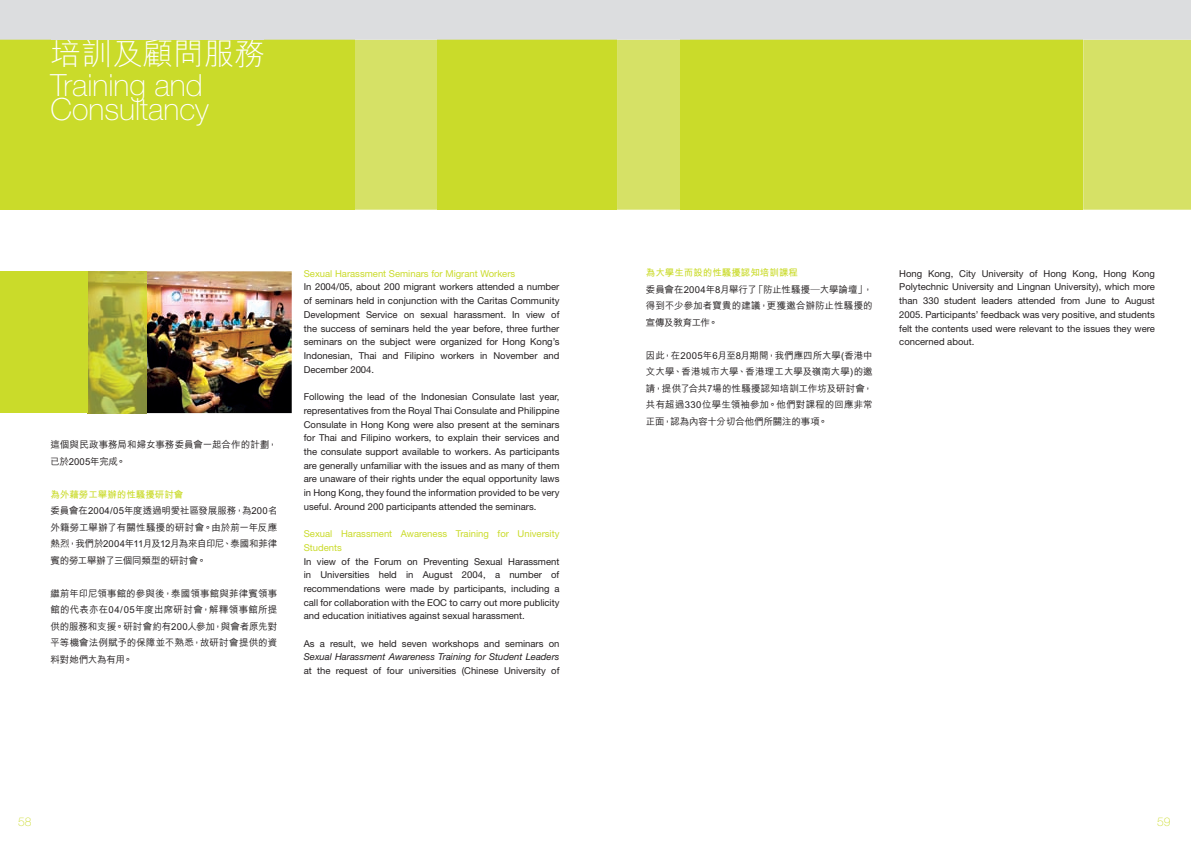
<style>
.page{position:relative;width:1191px;height:842px;background:#fff}
.page>*{position:absolute;margin:0;border:0;box-sizing:border-box;transform-origin:0 0}
.t1{font:100 30.6px/24.5px "Helvetica Neue";color:#fff}
.t2{font:300 30.6px "M Hei";color:#fff}
.t3{font:100 12px "Helvetica Neue";color:#cadb2a}
.t4{font:9.5px/13.7px "Helvetica Neue";color:#231f20;text-align:justify}
.t5{font:500 9.5px/16.5px "M Hei";letter-spacing:-.005em;color:#231f20;text-align:justify}
.t6{font:9.5px/13.7px "Helvetica Neue";color:#cadb2a}
.t7{font:italic 9.5px "Helvetica Neue";color:#231f20}
.t8{font:700 9.5px "M Hei";color:#cadb2a}
</style>
<div class="page">
<div style="left:0;top:40px;width:354px;height:170px;background:#cadb2a"></div>
<div style="left:354px;top:40px;width:837px;height:170px;background:#d6e166"></div>
<div style="left:438px;top:40px;width:179px;height:170px;background:#cadb2a"></div>
<div style="left:680px;top:40px;width:403px;height:170px;background:#cadb2a"></div>
<img style="left:146px;top:271px;width:146px;height:142px">
<div style="left:0;top:271px;width:88px;height:142px;background:#cadb2a"></div>
<img style="left:88px;top:271px;width:58px;height:142px">
<div style="left:0;top:0;width:1191px;height:40px;background:#dcdddf"></div>
<hr style="left:52px;top:39px;width:212px;height:1px;background:#dcdddf">
<h1 class="t2" style="left:50px;top:38px;width:216px">培訓及顧問服務</h1>
<h1 class="t1" style="left:50px;top:73px;width:160px">Training and<br>Consultancy</h1>
<p class="t5" style="left:50px;top:437px;width:228px">這個與民政事務局和婦女事務委員會一起合作的計劃，已於2005年完成。</p>
<p class="t8" style="left:50px;top:489px;width:135px">為外藉勞工舉辦的性騷擾研討會</p>
<p class="t5" style="left:50px;top:503px;width:228px">委員會在2004/05年度透過明愛社區發展服務，為200名外籍勞工舉辦了有關性騷擾的研討會。由於前一年反應熱烈，我們於2004年11月及12月為來自印尼、泰國和菲律賓的勞工舉辦了三個同類型的研討會。</p>
<p class="t5" style="left:50px;top:585px;width:228px">繼前年印尼領事館的參與後，泰國領事館與菲律賓領事館的代表亦在04/05年度出席研討會，解釋領事館所提供的服務和支援。研討會約有200人參加，與會者原先對平等機會法例賦予的保障並不熟悉，故研討會提供的資料對她們大為有用。</p>
<p class="t6" style="left:304px;top:266px;width:213px">Sexual Harassment Seminars for Migrant Workers</p>
<p class="t4" style="left:304px;top:280px;width:257px">In 2004/05, about 200 migrant workers attended a number of seminars held in conjunction with the Caritas Community Development Service on sexual harassment. In view of the success of seminars held the year before, three further seminars on the subject were organized for Hong Kong’s Indonesian, Thai and Filipino workers in November and December 2004.</p>
<p class="t4" style="left:304px;top:390px;width:257px">Following the lead of the Indonesian Consulate last year, representatives from the Royal Thai Consulate and Philippine Consulate in Hong Kong were also present at the seminars for Thai and Filipino workers, to explain their services and the consulate support available to workers. As participants are generally unfamiliar with the issues and as many of them are unaware of their rights under the equal opportunity laws in Hong Kong, they found the information provided to be very useful. Around 200 participants attended the seminars.</p>
<p class="t6" style="left:304px;top:527px;width:257px">Sexual Harassment Awareness Training for University<br>Students</p>
<p class="t4" style="left:304px;top:554px;width:257px">In view of the Forum on Preventing Sexual Harassment in Universities held in August 2004, a number of recommendations were made by participants, including a call for collaboration with the EOC to carry out more publicity and education initiatives against sexual harassment.</p>
<p class="t4" style="left:304px;top:636px;width:257px">As a result, we held seven workshops and seminars on</p>
<p class="t7" style="left:304px;top:651px;width:257px">Sexual Harassment Awareness Training for Student Leaders</p>
<p class="t4" style="left:304px;top:664px;width:257px">at the request of four universities (Chinese University of</p>
<p class="t8" style="left:646px;top:268px;width:153px">為大學生而設的性騷擾認知培訓課程</p>
<p class="t5" style="left:646px;top:281px;width:228px">委員會在2004年8月舉行了「防止性騷擾─大學論壇」，得到不少參加者寶貴的建議，更獲邀合辦防止性騷擾的宣傳及教育工作。</p>
<p class="t5" style="left:646px;top:347px;width:228px">因此，在2005年6月至8月期間，我們應四所大學(香港中文大學、香港城市大學、香港理工大學及嶺南大學)的邀請，提供了合共7場的性騷擾認知培訓工作坊及研討會，共有超過330位學生領袖參加。他們對課程的回應非常正面，認為內容十分切合他們所關注的事項。</p>
<p class="t4" style="left:899px;top:266px;width:257px">Hong Kong, City University of Hong Kong, Hong Kong Polytechnic University and Lingnan University), which more than 330 student leaders attended from June to August 2005. Participants’ feedback was very positive, and students felt the contents used were relevant to the issues they were concerned about.</p>
<p class="t3" style="left:18px;top:815px;width:15px">58</p>
<p class="t3" style="left:1157px;top:815px;width:15px">59</p>
</div>
